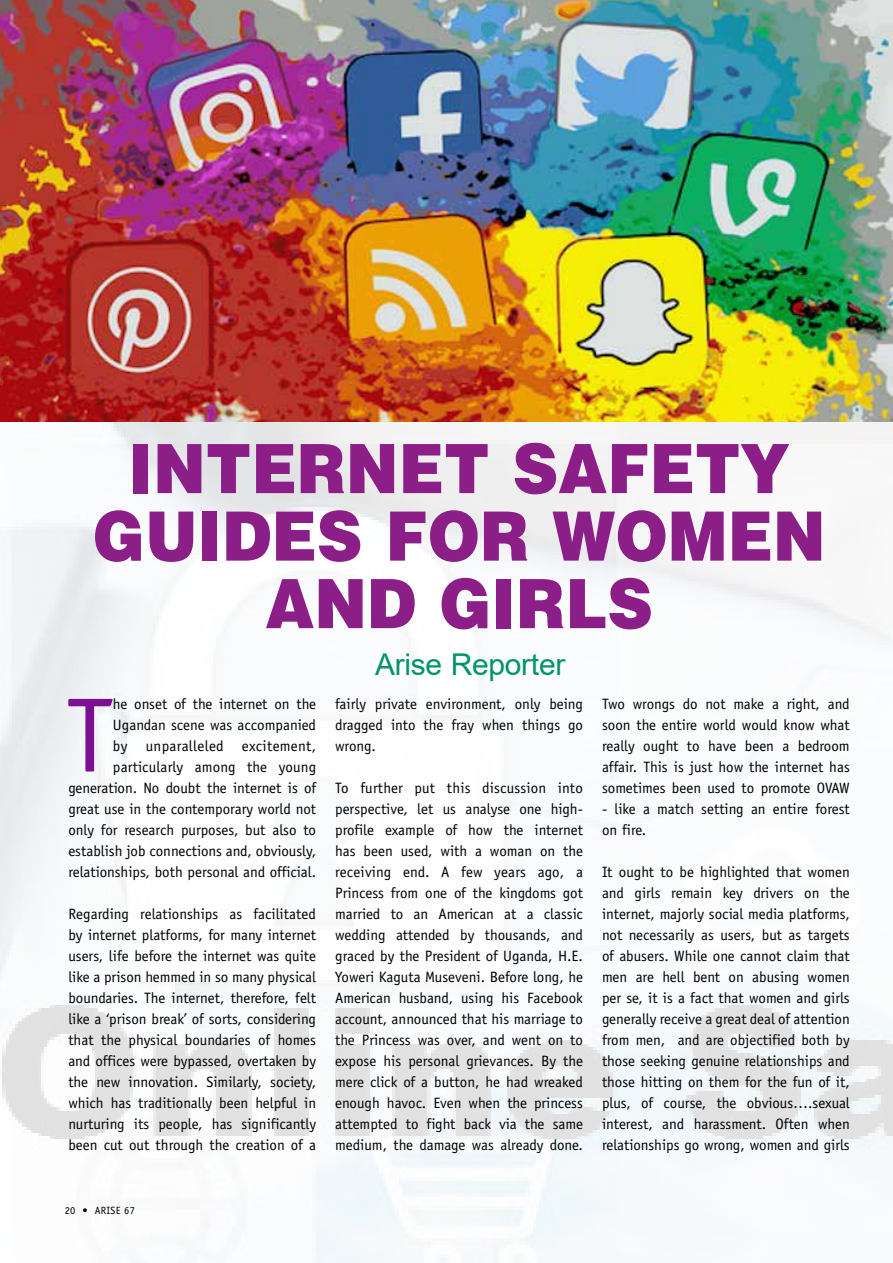
<style>
.page{position:relative;width:893px;height:1263px;background:#fff}
.page>*{position:absolute;margin:0;border:0;box-sizing:border-box;transform-origin:0 0}
.t1{font:106.05px "Officina Sans Std";color:#7d0f94}
.t2{font:900 68.1px/67.5px "Helvetica LT Std";color:#8c1e88;text-align:center;scale:.93 1}
.t3{font:30px "Arial";letter-spacing:-.01em;color:#009468}
.t4{font:15px/21px "Officina Sans Std";color:#000;text-align:justify}
.t5{font:10.5px "Officina Sans Std";letter-spacing:.025em;color:#000}
</style>
<div class="page">
<img style="left:0;top:421px;width:893px;height:842px">
<img style="left:0;top:0;width:893px;height:421px">
<h2 class="t2" style="left:93px;top:433px;width:790px">INTERNET SAFETY<br>GUIDES FOR WOMEN<br>AND GIRLS</h2>
<h3 class="t3" style="left:375px;top:644px;width:192px">Arise Reporter</h3>
<p class="t4" style="left:68px;top:693px;width:249px;text-align:right">he onset of the internet on the Ugandan scene was accompanied<br>by unparalleled excitement, particularly among the young generation. No doubt the internet is of great use in the contemporary world not only for research purposes, but also to establish job connections and, obviously, relationships, both personal and official.</p>
<p class="t4" style="left:68px;top:903px;width:249px">Regarding relationships as facilitated by internet platforms, for many internet users, life before the internet was quite like a prison hemmed in so many physical boundaries. The internet, therefore, felt like a ‘prison break’ of sorts, considering that the physical boundaries of homes and offices were bypassed, overtaken by the new innovation. Similarly, society, which has traditionally been helpful in nurturing its people, has significantly been cut out through the creation of a</p>
<h1 class="t1" style="left:66px;top:674px;width:49px">T</h1>
<p class="t4" style="left:335px;top:693px;width:249px">fairly private environment, only being dragged into the fray when things go wrong.</p>
<p class="t4" style="left:335px;top:777px;width:249px">To further put this discussion into perspective, let us analyse one high&shy;profile example of how the internet has been used, with a woman on the receiving end. A few years ago, a Princess from one of the kingdoms got married to an American at a classic wedding attended by thousands, and graced by the President of Uganda, H.E.<br>Yoweri Kaguta Museveni. Before long, he American husband, using his Facebook account, announced that his marriage to the Princess was over, and went on to expose his personal grievances. By the mere click of a button, he had wreaked enough havoc. Even when the princess attempted to fight back via the same medium, the damage was already done.</p>
<p class="t4" style="left:602px;top:693px;width:249px">Two wrongs do not make a right, and soon the entire world would know what really ought to have been a bedroom affair. This is just how the internet has sometimes been used to promote OVAW</p>
<p class="t4" style="left:602px;top:798px;width:249px">- like a match setting an entire forest on fire.</p>
<p class="t4" style="left:602px;top:861px;width:249px">It ought to be highlighted that women and girls remain key drivers on the internet, majorly social media platforms, not necessarily as users, but as targets of abusers. While one cannot claim that men are hell bent on abusing women per se, it is a fact that women and girls generally receive a great deal of attention from men, and are objectified both by those seeking genuine relationships and those hitting on them for the fun of it, plus, of course, the obvious….sexual interest, and harassment. Often when relationships go wrong, women and girls</p>
<p class="t5" style="left:65px;top:1204px;width:72px">20 • ARISE 67</p>
</div>
